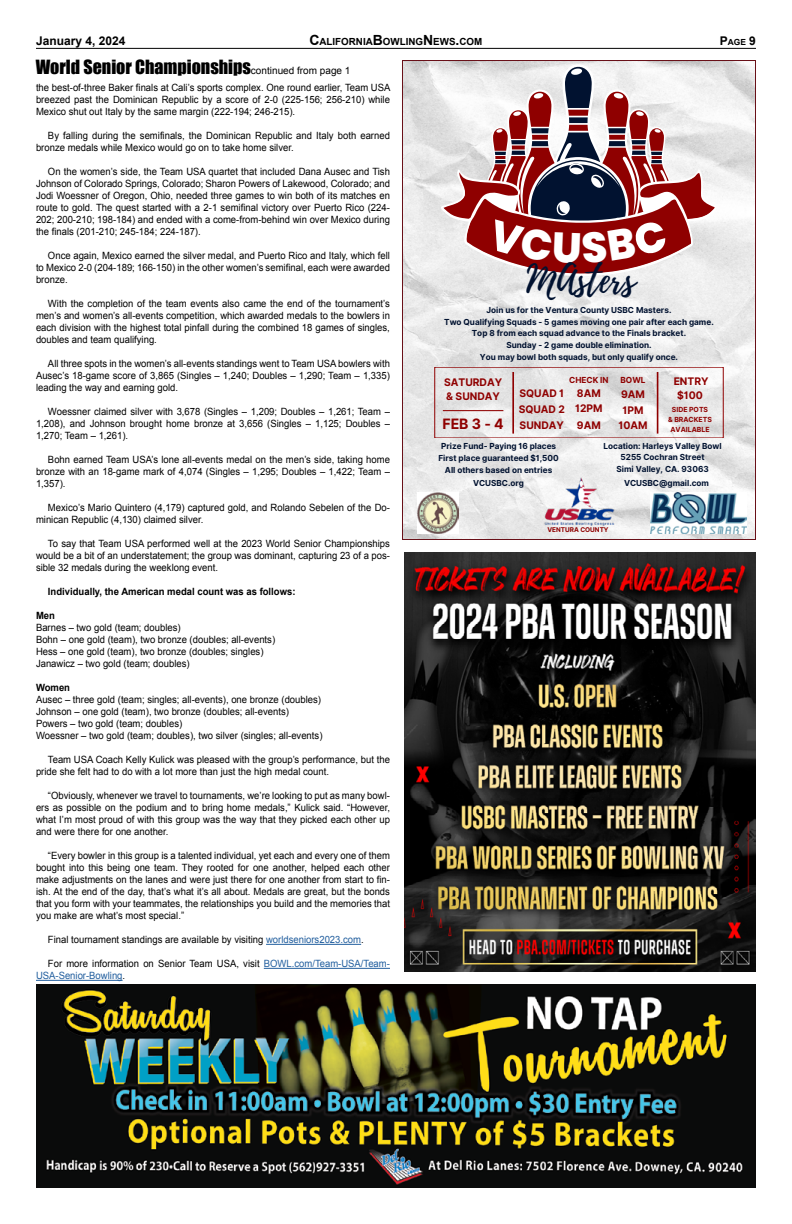
<style>
.page{position:relative;width:792px;height:1224px;background:#fff}
.page>*{position:absolute;margin:0;border:0;box-sizing:border-box;transform-origin:0 0}
.t1{font:37.5px "Playlist Script";color:#011230}
.t2{font:18px "Impact";color:#000}
.t3{font:700 14.3px "Inter";color:#8f0000}
.t4{font:700 12px "Arial";color:#000}
.t5{font:700 10.5px/14.3px "Inter";color:#8f0000}
.t6{font:700 10.4px/15.2px "Inter";color:#8f0000}
.t7{font:10px/12px "Arial";color:#000;text-align:justify;scale:.95 1}
.t8{font:10px/12px "Arial";color:#215e9e;scale:.95 1}
.t9{font:700 10px "Arial";color:#000;scale:.95 1}
.t10{font:700 9.8px "Arial";color:#000}
.t11{font:700 8.4px "Inter";color:#8f0000}
.t12{font:700 8.4px "Arial";color:#000}
.t13{font:700 8.3px/11.6px "Inter";color:#011230;text-align:center}
.t14{font:700 7px/9.8px "Inter";color:#8f0000;text-align:center}
.t15{font:700 6.5px "Inter";color:#8f0000}
.s1{font-size:14px}
.s2{font-size:12px}
.s3{color:#215e9e}
.s4{color:#000}
.s5{font-family:"Arial";font-size:10px}
</style>
<div class="page">
<hr style="left:36px;top:48px;width:720px;height:1px;background:#000">
<img style="left:405px;top:552px;width:351px;height:420px">
<hr style="left:266px;top:944px;width:95px;height:1px;background:#215e9e">
<hr style="left:264px;top:968px;width:126px;height:1px;background:#215e9e">
<hr style="left:36px;top:980px;width:87px;height:1px;background:#215e9e">
<img style="left:36px;top:984px;width:720px;height:204px">
<img style="left:404px;top:62px;width:350px;height:476px">
<hr style="left:443px;top:410px;width:60px;height:1px;background:#8f0000">
<hr style="left:512px;top:372px;width:2px;height:62px;background:#8f0000">
<img style="left:543px;top:475px;width:72px;height:53px">
<img style="left:417px;top:492px;width:41px;height:42px">
<img style="left:650px;top:492px;width:97px;height:42px">
<hr style="left:657px;top:372px;width:1px;height:62px;background:#8f0000">
<svg style="left:441px;top:61px;width:276px;height:241px"></svg>
<p class="t4" style="left:36px;top:33px;width:91px">January 4, 2024</p>
<p class="t10" style="left:309px;top:35px;width:175px"><span class="s1">C</span>ALIFORNIA<span class="s1">B</span>OWLING<span class="s1">N</span> EWS<span class="s1">.</span>COM</p>
<p class="t12" style="left:720px;top:36px;width:38px"><span class="s2">P</span>AGE <span class="s2">9</span></p>
<p class="t7" style="left:36px;top:82px;width:375px">the best-of-three Baker finals at Cali’s sports complex. One round earlier, Team USA breezed past the Dominican Republic by a score of 2-0 (225-156; 256-210) while Mexico shut out Italy by the same margin (222-194; 246-215).</p>
<p class="t7" style="left:36px;top:130px;width:374px;text-indent:12px">By falling during the semifinals, the Dominican Republic and Italy both earned bronze medals while Mexico would go on to take home silver.</p>
<p class="t7" style="left:36px;top:166px;width:374px;text-indent:12px">On the women’s side, the Team USA quartet that included Dana Ausec and Tish Johnson of Colorado Springs, Colorado; Sharon Powers of Lakewood, Colorado; and Jodi Woessner of Oregon, Ohio, needed three games to win both of its matches en route to gold. The quest started with a 2-1 semifinal victory over Puerto Rico (224- 202; 200-210; 198-184) and ended with a come-from-behind win over Mexico during the finals (201-210; 245-184; 224-187).</p>
<p class="t7" style="left:36px;top:250px;width:374px;text-indent:12px">Once again, Mexico earned the silver medal, and Puerto Rico and Italy, which fell to Mexico 2-0 (204-189; 166-150) in the other women’s semifinal, each were awarded bronze.</p>
<p class="t7" style="left:36px;top:298px;width:374px;text-indent:12px">With the completion of the team events also came the end of the tournament’s men’s and women’s all-events competition, which awarded medals to the bowlers in each division with the highest total pinfall during the combined 18 games of singles, doubles and team qualifying.</p>
<p class="t7" style="left:36px;top:358px;width:374px;text-indent:12px">All three spots in the women’s all-events standings went to Team USA bowlers with Ausec’s 18-game score of 3,865 (Singles – 1,240; Doubles – 1,290; Team – 1,335) leading the way and earning gold.</p>
<p class="t7" style="left:36px;top:406px;width:374px;text-indent:12px">Woessner claimed silver with 3,678 (Singles – 1,209; Doubles – 1,261; Team – 1,208), and Johnson brought home bronze at 3,656 (Singles – 1,125; Doubles – 1,270; Team – 1,261).</p>
<p class="t7" style="left:36px;top:454px;width:374px;text-indent:12px">Bohn earned Team USA’s lone all-events medal on the men’s side, taking home bronze with an 18-game mark of 4,074 (Singles – 1,295; Doubles – 1,422; Team – 1,357).</p>
<p class="t7" style="left:36px;top:502px;width:374px;text-indent:12px">Mexico’s Mario Quintero (4,179) captured gold, and Rolando Sebelen of the Do&shy;minican Republic (4,130) claimed silver.</p>
<p class="t7" style="left:36px;top:538px;width:374px;text-indent:12px">To say that Team USA performed well at the 2023 World Senior Championships would be a bit of an understatement; the group was dominant, capturing 23 of a pos&shy;sible 32 medals during the weeklong event.</p>
<p class="t9" style="left:48px;top:585px;width:262px">Individually, the American medal count was as follows:</p>
<p class="t9" style="left:36px;top:609px;width:22px">Men</p>
<p class="t7" style="left:36px;top:622px;width:253px;text-align:left">Barnes – two gold (team; doubles)<br>Bohn – one gold (team), two bronze (doubles; all-events)<br>Hess – one gold (team), two bronze (doubles; singles)<br>Janawicz – two gold (team; doubles)</p>
<p class="t9" style="left:36px;top:681px;width:37px">Women</p>
<p class="t7" style="left:36px;top:694px;width:303px;text-align:left">Ausec – three gold (team; singles; all-events), one bronze (doubles)<br>Johnson – one gold (team), two bronze (doubles; all-events)<br>Powers – two gold (team; doubles)<br>Woessner – two gold (team; doubles), two silver (singles; all-events)</p>
<p class="t7" style="left:36px;top:754px;width:374px;text-indent:12px">Team USA Coach Kelly Kulick was pleased with the group’s performance, but the pride she felt had to do with a lot more than just the high medal count.</p>
<p class="t7" style="left:36px;top:790px;width:374px;text-indent:12px">“Obviously, whenever we travel to tournaments, we’re looking to put as many bowl&shy;ers as possible on the podium and to bring home medals,” Kulick said. “However, what I’m most proud of with this group was the way that they picked each other up and were there for one another.</p>
<p class="t7" style="left:36px;top:850px;width:374px;text-indent:12px">“Every bowler in this group is a talented individual, yet each and every one of them bought into this being one team. They rooted for one another, helped each other make adjustments on the lanes and were just there for one another from start to fin&shy;ish. At the end of the day, that’s what it’s all about. Medals are great, but the bonds that you form with your teammates, the relationships you build and the memories that you make are what’s most special.”</p>
<p class="t7" style="left:48px;top:934px;width:334px">Final tournament standings are available by visiting <span class="s3">worldseniors2023.com</span>.</p>
<p class="t8" style="left:36px;top:958px;width:374px;text-indent:12px"><span class="s4">For more information on Senior Team USA, visit</span> BOWL.com/Team-USA/Team-<br>USA-Senior-Bowling<span class="s4">.</span></p>
<h2 class="t2" style="left:36px;top:53px;width:316px">World Senior Championships<span class="s5">continued from page 1</span></h2>
<h1 class="t1" style="left:526px;top:253px;width:110px">MAsters</h1>
<p class="t13" style="left:444px;top:305px;width:271px">Join us for the Ventura County USBC Masters.<br>Two Qualifying Squads - 5 games moving one pair after each game.<br>Top 8 from each squad advance to the Finals bracket.<br>Sunday - 2 game double elimination.<br>You may bowl both squads, but only qualify once.</p>
<p class="t11" style="left:569px;top:374px;width:41px">CHECK IN</p>
<p class="t11" style="left:621px;top:374px;width:26px">BOWL</p>
<p class="t6" style="left:575px;top:386px;width:29px;line-height:14.9px">8AM<br>12PM</p>
<p class="t6" style="left:674px;top:374px;width:36px">ENTRY</p>
<p class="t5" style="left:444px;top:375px;width:60px">SATURDAY &amp; SUNDAY</p>
<p class="t6" style="left:519px;top:386px;width:48px">SQUAD 1<br>SQUAD 2</p>
<p class="t6" style="left:520px;top:418px;width:46px">SUNDAY</p>
<p class="t6" style="left:621px;top:387px;width:25px">9AM</p>
<p class="t6" style="left:677px;top:388px;width:27px">$100</p>
<p class="t6" style="left:623px;top:402px;width:22px">1PM</p>
<h3 class="t3" style="left:442px;top:413px;width:63px">FEB3-4</h3>
<p class="t14" style="left:668px;top:405px;width:45px">SIDE POTS<br>&amp; BRACKETS<br>AVAILABLE</p>
<p class="t6" style="left:577px;top:418px;width:25px">9AM</p>
<p class="t6" style="left:618px;top:418px;width:31px">10AM</p>
<p class="t13" style="left:604px;top:440px;width:120px">Location: Harleys Valley Bowl<br>5255 Cochran Street<br>Simi Valley, CA. 93063</p>
<p class="t13" style="left:438px;top:441px;width:122px">Prize Fund- Paying 16 places<br>First place guaranteed $1,500<br>All others based on entries</p>
<p class="t13" style="left:624px;top:477px;width:87px">VCUSBC@gmail.com</p>
<p class="t13" style="left:473px;top:478px;width:53px">VCUSBC.org</p>
<p class="t15" style="left:547px;top:525px;width:63px">VENTURA COUNTY</p>
</div>
